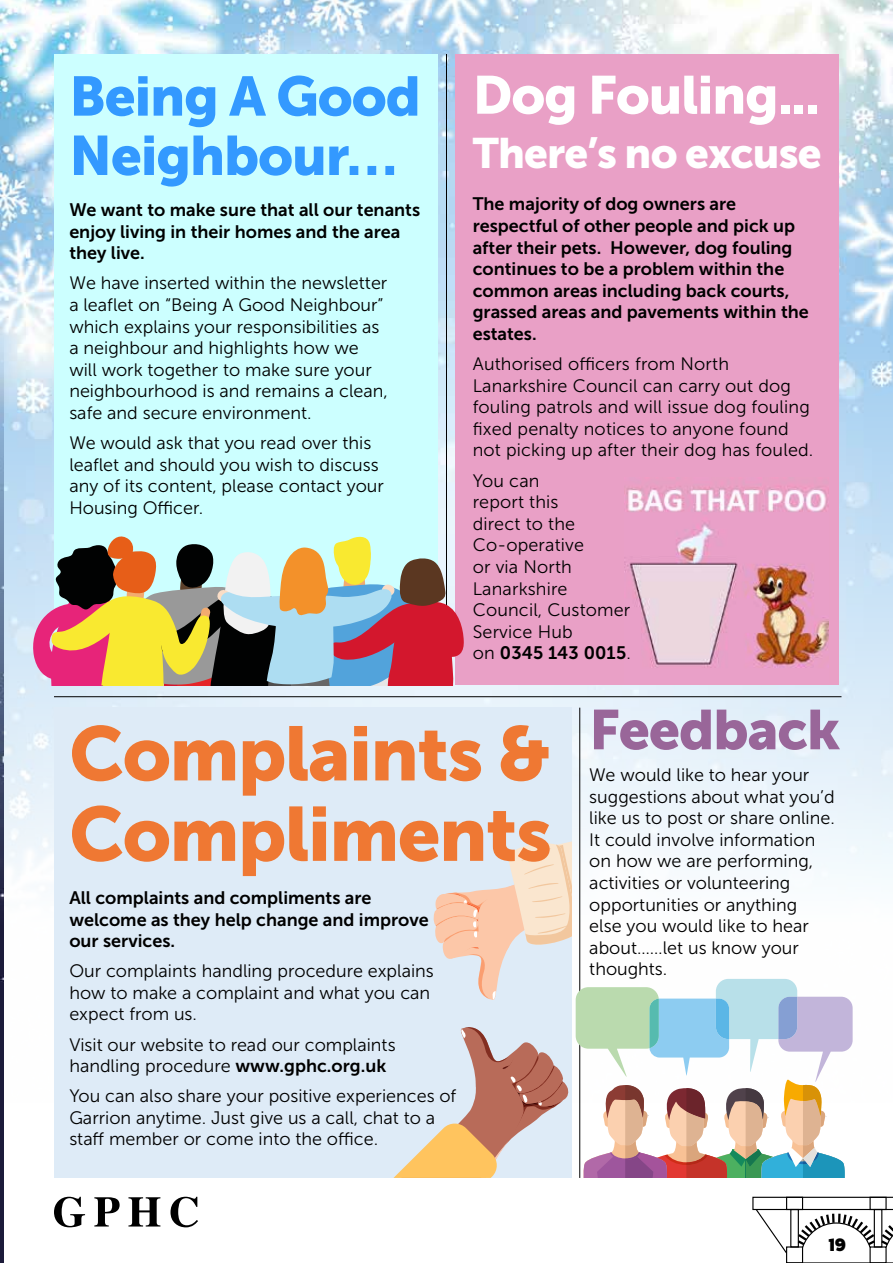
<style>
.page{position:relative;width:893px;height:1263px;background:#fff}
.page>*{position:absolute;margin:0;border:0;box-sizing:border-box;transform-origin:0 0}
.t1{font:76.2px/80.4px "Museo Sans 900";letter-spacing:-.02em;color:#ef7833}
.t2{font:55.5px "Museo Sans 900";letter-spacing:-.02em;color:#969}
.t3{font:55.2px/59.4px "Museo Sans 900";letter-spacing:-.02em;color:#39f}
.t4{font:53.25px "Museo Sans 900";letter-spacing:-.02em;color:#fff}
.t5{font:42.3px "Museo Sans 900";letter-spacing:-.02em;color:#fff}
.t6{font:18px/21.6px "Museo Sans 300";color:#000}
.t7{font:18px/21.6px "Museo Sans 700";color:#000}
.t8{font:800 18px "Fat Frank";color:#000}
.s1{font-family:"Museo Sans 300"}
.s2{font-family:"Museo Sans 700"}
</style>
<div class="page">
<div style="left:786px;top:1246px;width:17px;height:17px;border:1px solid #000"></div>
<svg style="left:786px;top:1261px;width:107px;height:2px"></svg>
<svg style="left:752px;top:1197px;width:141px;height:57px"></svg>
<svg style="left:54px;top:1197px;width:144px;height:30px"></svg>
<img style="left:0;top:1102px;width:3px;height:161px">
<img style="left:0;top:0;width:893px;height:1102px">
<hr style="left:446px;top:54px;width:1px;height:632px;background:#000">
<hr style="left:579px;top:708px;width:1px;height:470px;background:#000">
<div style="left:54px;top:708px;width:517px;height:470px;background:#deebf7"></div>
<div style="left:455px;top:54px;width:384px;height:631px;background:#e9a0c6"></div>
<div style="left:54px;top:54px;width:383px;height:631px;background:#cff"></div>
<img style="left:624px;top:486px;width:204px;height:182px">
<svg style="left:33px;top:536px;width:431px;height:150px"></svg>
<hr style="left:54px;top:696px;width:787px;height:1px;background:#000">
<svg style="left:393px;top:828px;width:460px;height:350px"></svg>
<h3 class="t3" style="left:69px;top:66px;width:353px">Being A Good<br>Neighbour…</h3>
<h3 class="t4" style="left:473px;top:65px;width:349px">Dog Fouling...</h3>
<h3 class="t5" style="left:473px;top:129px;width:350px">There’s no excuse</h3>
<p class="t7" style="left:69px;top:199px;width:352px">We want to make sure that all our tenants enjoy living in their homes and the area they live.</p>
<p class="t6" style="left:69px;top:273px;width:320px">We have inserted within the newsletter a leaflet on “Being A Good Neighbour” which explains your responsibilities as a neighbour and highlights how we will work together to make sure your neighbourhood is and remains a clean, safe and secure environment.</p>
<p class="t6" style="left:69px;top:432px;width:316px">We would ask that you read over this leaflet and should you wish to discuss any of its content, please contact your<br>Housing Officer.</p>
<p class="t7" style="left:473px;top:193px;width:338px">The majority of dog owners are respectful of other people and pick up after their pets. However, dog fouling continues to be a problem within the common areas including back courts, grassed areas and pavements within the estates.</p>
<p class="t6" style="left:473px;top:353px;width:342px">Authorised officers from North Lanarkshire Council can carry out dog fouling patrols and will issue dog fouling fixed penalty notices to anyone found not picking up after their dog has fouled.</p>
<p class="t6" style="left:473px;top:470px;width:159px">You can<br>report this<br>direct to the<br>Co-operative<br>or via North<br>Lanarkshire<br>Council, Customer<br>Service Hub</p>
<p class="t7" style="left:473px;top:642px;width:160px"><span class="s1">on</span> 0345 143 0015<span class="s1">.</span></p>
<h1 class="t1" style="left:69px;top:713px;width:484px">Complaints &amp;<br>Compliments</h1>
<p class="t7" style="left:69px;top:887px;width:361px">All complaints and compliments are welcome as they help change and improve our services.</p>
<p class="t6" style="left:69px;top:960px;width:366px">Our complaints handling procedure explains how to make a complaint and what you can expect from us.</p>
<p class="t6" style="left:69px;top:1034px;width:328px">Visit our website to read our complaints handling procedure <span class="s2">www.gphc.org.uk</span></p>
<p class="t6" style="left:69px;top:1085px;width:388px">You can also share your positive experiences of<br>Garrion anytime. Just give us a call, chat to a staff member or come into the office.</p>
<h2 class="t2" style="left:589px;top:698px;width:252px">Feedback</h2>
<p class="t6" style="left:589px;top:764px;width:247px">We would like to hear your suggestions about what you’d like us to post or share online.<br>It could involve information on how we are performing, activities or volunteering opportunities or anything<br>else you would like to hear about……let us know your thoughts.</p>
<p class="t8" style="left:829px;top:1234px;width:18px">19</p>
</div>
